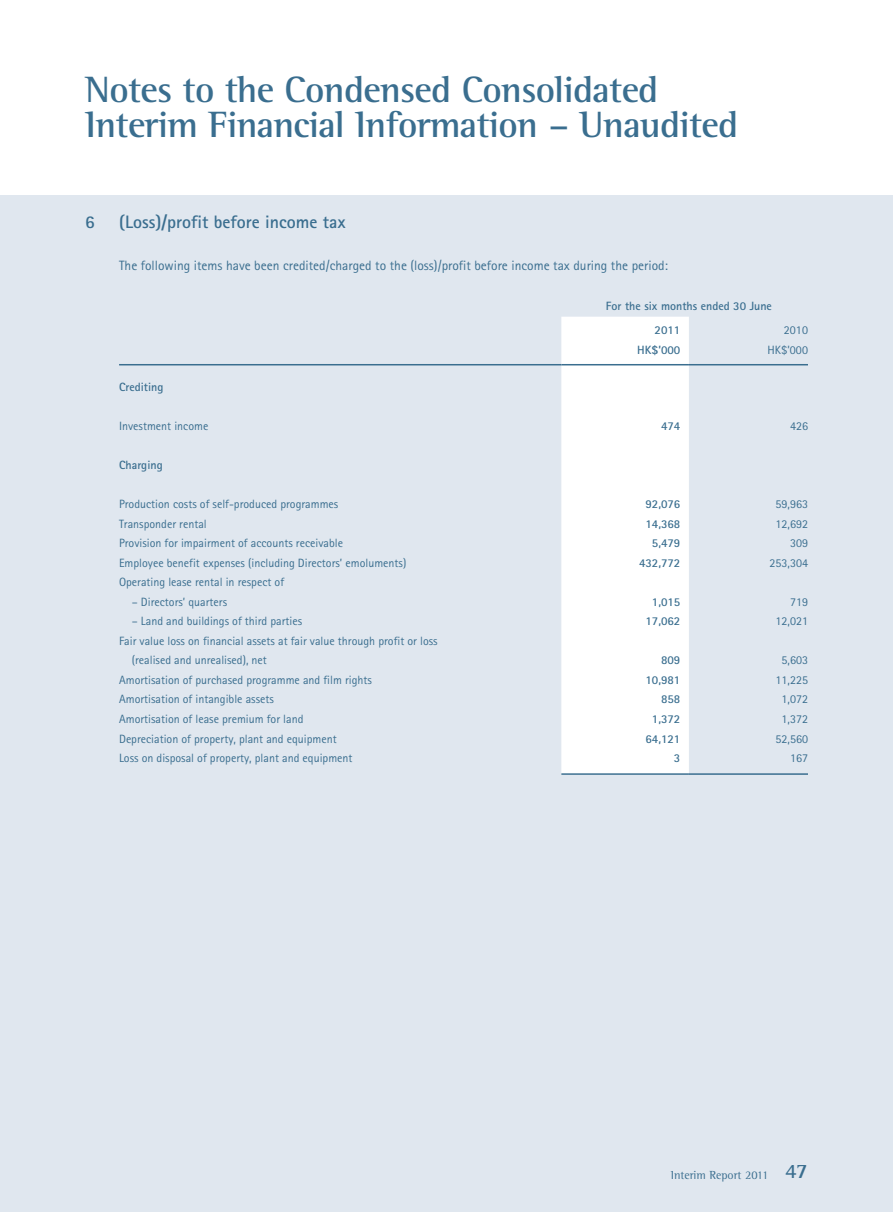
<style>
.page{position:relative;width:893px;height:1212px;background:#fff}
.page>*{position:absolute;margin:0;border:0;box-sizing:border-box;transform-origin:0 0}
.t1{font:700 37.5px/34.5px "Rotis Semi Serif Std";letter-spacing:-.02em;color:#3a6e8f}
.t2{font:700 18px "Rotis Sans Serif Std";color:#3a6e8f}
.t3{font:13.5px "Rotis Sans Serif Std";color:#3a6e8f}
.t4{font:12px/19.5px "Rotis Sans Serif Std";color:#3a6e8f}
.t5{font:700 12px/23.7px "Rotis Sans Serif Std";color:#3a6e8f}
.t6{font:12px "Rotis Semi Serif Std";color:#3a6e8f}
.s1{font-weight:700;font-size:21px}
</style>
<div class="page">
<div style="left:0;top:196px;width:893px;height:1016px;background:#e0e7ef"></div>
<div style="left:561px;top:317px;width:128px;height:456px;background:#fff"></div>
<hr style="left:119px;top:364px;width:442px;height:1px;background:#3a6e8f">
<hr style="left:561px;top:364px;width:128px;height:1px;background:#3a6e8f">
<hr style="left:689px;top:364px;width:119px;height:1px;background:#3a6e8f">
<hr style="left:561px;top:773px;width:128px;height:2px;background:#3a6e8f">
<hr style="left:689px;top:773px;width:119px;height:2px;background:#3a6e8f">
<h1 class="t1" style="left:85px;top:75px;width:655px">Notes to the Condensed Consolidated<br>Interim Financial Information – Unaudited</h1>
<h2 class="t2" style="left:85px;top:215px;width:11px">6</h2>
<h2 class="t2" style="left:119px;top:215px;width:228px">(Loss)/profit before income tax</h2>
<p class="t3" style="left:119px;top:260px;width:550px">The following items have been credited/charged to the (loss)/profit before income tax during the period:</p>
<p class="t5" style="left:655px;top:296px;width:119px;text-indent:-49px">For the six months ended 30 June<br>2011</p>
<p class="t4" style="left:784px;top:321px;width:25px">2010</p>
<p class="t5" style="left:637px;top:339px;width:45px">HK$’000</p>
<p class="t4" style="left:767px;top:341px;width:42px">HK$’000</p>
<p class="t5" style="left:119px;top:377px;width:46px">Crediting</p>
<p class="t4" style="left:119px;top:418px;width:91px">Investment income</p>
<p class="t5" style="left:661px;top:416px;width:21px">474</p>
<p class="t4" style="left:790px;top:418px;width:19px">426</p>
<p class="t5" style="left:119px;top:455px;width:45px">Charging</p>
<p class="t4" style="left:119px;top:496px;width:221px">Production costs of self-produced programmes</p>
<p class="t5" style="left:645px;top:494px;width:36px">92,076</p>
<p class="t4" style="left:775px;top:496px;width:34px">59,963</p>
<p class="t4" style="left:119px;top:515px;width:89px">Transponder rental</p>
<p class="t5" style="left:645px;top:513px;width:36px">14,368</p>
<p class="t4" style="left:775px;top:515px;width:34px">12,692</p>
<p class="t4" style="left:119px;top:535px;width:225px">Provision for impairment of accounts receivable</p>
<p class="t5" style="left:652px;top:533px;width:30px">5,479</p>
<p class="t4" style="left:790px;top:535px;width:19px">309</p>
<p class="t4" style="left:119px;top:554px;width:289px">Employee benefit expenses (including Directors’ emoluments)</p>
<p class="t5" style="left:639px;top:552px;width:43px">432,772</p>
<p class="t4" style="left:769px;top:554px;width:40px">253,304</p>
<p class="t4" style="left:119px;top:574px;width:167px">Operating lease rental in respect of</p>
<p class="t4" style="left:132px;top:593px;width:97px">– Directors’ quarters</p>
<p class="t5" style="left:652px;top:591px;width:30px">1,015</p>
<p class="t4" style="left:790px;top:593px;width:19px">719</p>
<p class="t4" style="left:132px;top:613px;width:172px">– Land and buildings of third parties</p>
<p class="t5" style="left:645px;top:611px;width:36px">17,062</p>
<p class="t4" style="left:775px;top:613px;width:34px">12,021</p>
<p class="t4" style="left:132px;top:632px;width:307px;text-indent:-13px">Fair value loss on financial assets at fair value through profit or loss (realised and unrealised), net</p>
<p class="t5" style="left:661px;top:650px;width:21px">809</p>
<p class="t4" style="left:781px;top:652px;width:28px">5,603</p>
<p class="t4" style="left:119px;top:671px;width:254px">Amortisation of purchased programme and film rights</p>
<p class="t5" style="left:645px;top:669px;width:36px">10,981</p>
<p class="t4" style="left:775px;top:671px;width:34px">11,225</p>
<p class="t4" style="left:119px;top:691px;width:156px">Amortisation of intangible assets</p>
<p class="t5" style="left:661px;top:689px;width:21px">858</p>
<p class="t4" style="left:781px;top:691px;width:28px">1,072</p>
<p class="t4" style="left:119px;top:710px;width:186px">Amortisation of lease premium for land</p>
<p class="t5" style="left:652px;top:708px;width:30px">1,372</p>
<p class="t4" style="left:781px;top:710px;width:28px">1,372</p>
<p class="t4" style="left:119px;top:730px;width:219px">Depreciation of property, plant and equipment</p>
<p class="t5" style="left:645px;top:728px;width:36px">64,121</p>
<p class="t4" style="left:775px;top:730px;width:34px">52,560</p>
<p class="t4" style="left:119px;top:749px;width:235px">Loss on disposal of property, plant and equipment</p>
<p class="t5" style="left:674px;top:747px;width:8px">3</p>
<p class="t4" style="left:790px;top:749px;width:19px">167</p>
<p class="t6" style="left:671px;top:1170px;width:139px">Interim Report 2011 <span class="s1">47</span></p>
</div>
